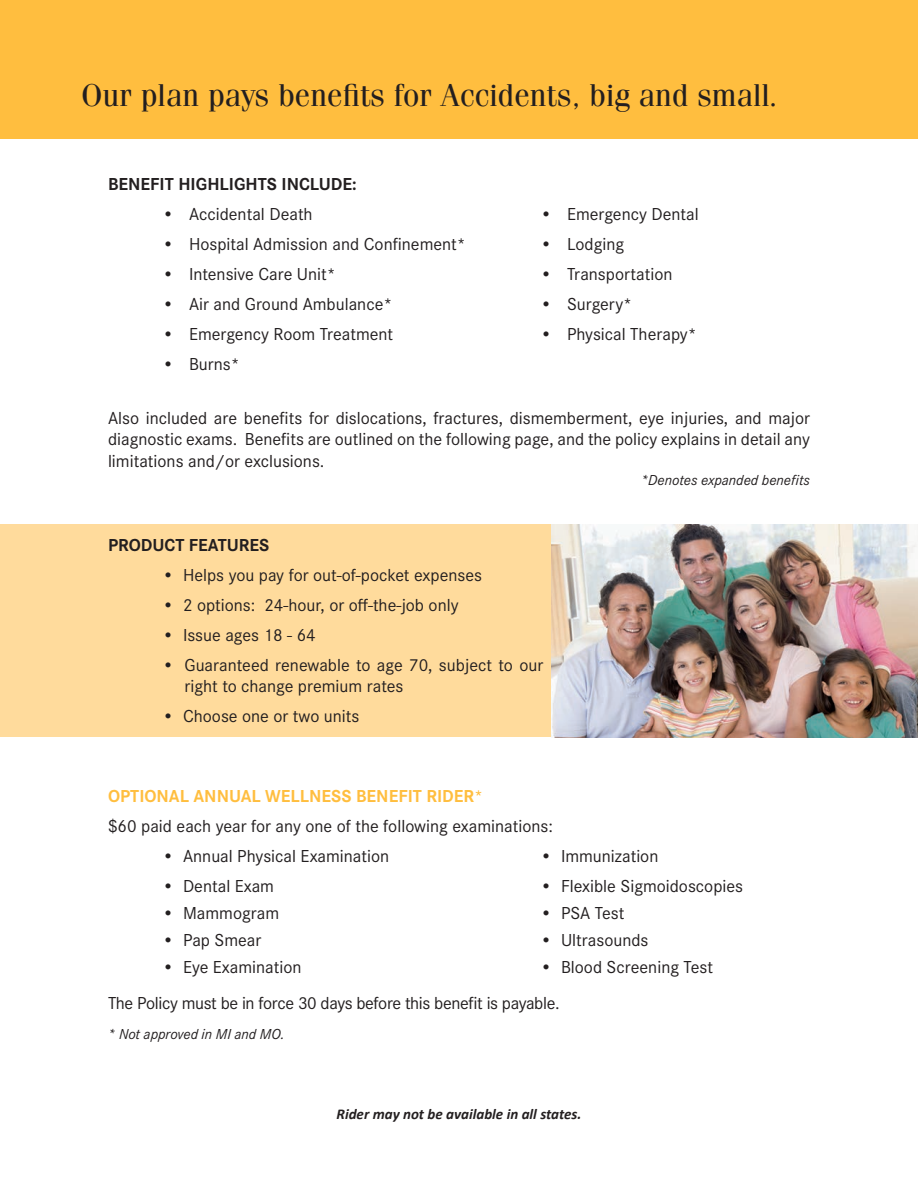
<style>
.page{position:relative;width:918px;height:1188px;background:#fff}
.page>*{position:absolute;margin:0;border:0;box-sizing:border-box;transform-origin:0 0}
.t1{font:31.5px "Fenice Pro ITC";color:#231f20}
.t2{font:18px/21.6px "Corporate S Pro";color:#231f20;text-align:justify}
.t3{font:18px "Corporate S Pro";letter-spacing:-.02em;color:#231f20}
.t4{font:700 18px "Corporate S Pro";color:#231f20}
.t5{font:700 18px "Corporate S Pro";color:#ffbe3f}
.t6{font:italic 15px "Corporate S Pro";color:#231f20}
.t7{font:italic 700 15px "Calibri";color:#231f20}
</style>
<div class="page">
<div style="left:0;top:0;width:918px;height:138px;background:#ffbe3f"></div>
<div style="left:0;top:524px;width:918px;height:213px;background:#ffdb9c"></div>
<img style="left:552px;top:524px;width:366px;height:213px">
<p class="t1" style="left:81px;top:76px;width:698px">Our plan pays benefits for Accidents, big and small.</p>
<p class="t4" style="left:108px;top:169px;width:250px">BENEFIT HIGHLIGHTS INCLUDE:</p>
<p class="t2" style="left:162px;top:202px;width:152px">• Accidental Death</p>
<p class="t2" style="left:540px;top:202px;width:160px">• Emergency Dental</p>
<p class="t2" style="left:162px;top:232px;width:305px">• Hospital Admission and Confinement*</p>
<p class="t2" style="left:540px;top:232px;width:86px">• Lodging</p>
<p class="t2" style="left:162px;top:262px;width:175px">• Intensive Care Unit*</p>
<p class="t2" style="left:540px;top:262px;width:134px">• Transportation</p>
<p class="t2" style="left:162px;top:292px;width:232px">• Air and Ground Ambulance*</p>
<p class="t2" style="left:540px;top:292px;width:94px">• Surgery*</p>
<p class="t2" style="left:162px;top:322px;width:233px">• Emergency Room Treatment</p>
<p class="t2" style="left:540px;top:322px;width:158px">• Physical Therapy*</p>
<p class="t2" style="left:162px;top:352px;width:79px">• Burns*</p>
<p class="t2" style="left:108px;top:406px;width:704px">Also included are benefits for dislocations, fractures, dismemberment, eye injuries, and major diagnostic exams. Benefits are outlined on the following page, and the policy explains in detail any limitations and/or exclusions.</p>
<p class="t6" style="left:641px;top:469px;width:171px">*Denotes expanded benefits</p>
<p class="t4" style="left:108px;top:531px;width:163px">PRODUCT FEATURES</p>
<p class="t2" style="left:162px;top:563px;width:322px">• Helps you pay for out-of-pocket expenses</p>
<p class="t2" style="left:162px;top:593px;width:298px">• 2 options: 24-hour, or off-the-job only</p>
<p class="t2" style="left:162px;top:623px;width:155px">• Issue ages 18 - 64</p>
<p class="t2" style="left:184px;top:653px;width:360px;text-indent:-22px">• Guaranteed renewable to age 70, subject to our right to change premium rates</p>
<p class="t2" style="left:162px;top:704px;width:199px">• Choose one or two units</p>
<p class="t5" style="left:108px;top:781px;width:377px">OPTIONAL ANNUAL WELLNESS BENEFIT RIDER*</p>
<p class="t2" style="left:108px;top:814px;width:446px">$60 paid each year for any one of the following examinations:</p>
<p class="t2" style="left:162px;top:844px;width:229px">• Annual Physical Examination</p>
<p class="t2" style="left:540px;top:844px;width:120px">• Immunization</p>
<p class="t2" style="left:162px;top:874px;width:114px">• Dental Exam</p>
<p class="t2" style="left:540px;top:874px;width:205px">• Flexible Sigmoidoscopies</p>
<p class="t2" style="left:162px;top:901px;width:119px">• Mammogram</p>
<p class="t2" style="left:540px;top:901px;width:86px">• PSA Test</p>
<p class="t2" style="left:162px;top:928px;width:101px">• Pap Smear</p>
<p class="t2" style="left:540px;top:928px;width:110px">• Ultrasounds</p>
<p class="t2" style="left:162px;top:955px;width:141px">• Eye Examination</p>
<p class="t2" style="left:540px;top:955px;width:175px">• Blood Screening Test</p>
<p class="t3" style="left:108px;top:990px;width:453px">The Policy must be in force 30 days before this benefit is payable.</p>
<p class="t6" style="left:108px;top:1024px;width:178px">* Not approved in MI and MO.</p>
<p class="t7" style="left:337px;top:1105px;width:246px">Rider may not be available in all states.</p>
</div>
